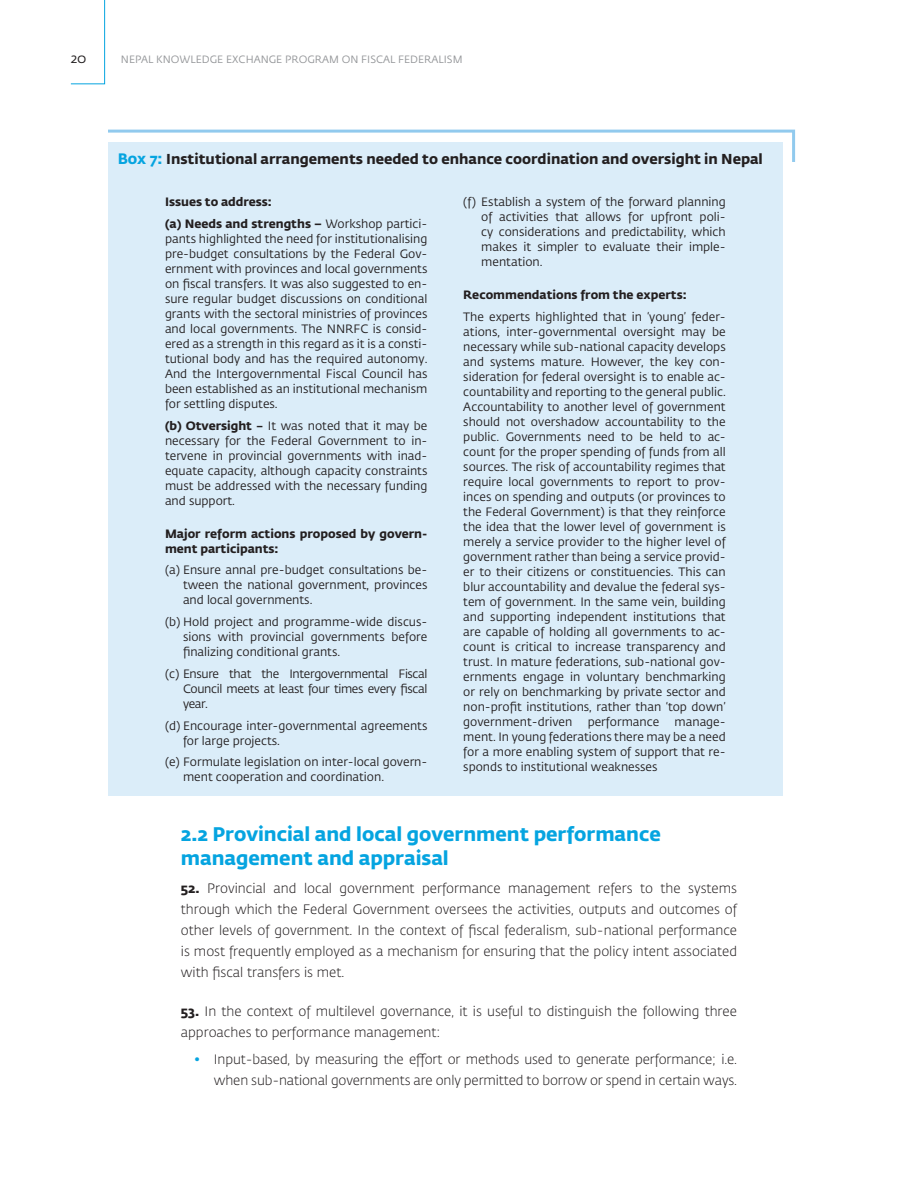
<style>
.page{position:relative;width:918px;height:1188px;background:#fff}
.page>*{position:absolute;margin:0;border:0;box-sizing:border-box;transform-origin:0 0}
.sub_head_1{font:700 19.5px/24px "Fedra Sans Std";color:#05a4e0}
.Table_title{font:700 14.25px "Fedra Sans Std";color:#231f20}
.body_text{font:300 13.5px/21px "Fedra Sans Std";color:#231f20;text-align:justify}
.t1{font:13.5px "Fedra Sans Std";color:#231f20}
.Table_text{font:12px/15px "Fedra Sans Std";color:#231f20;text-align:justify}
.Table_text-2{font:700 12px/15px "Fedra Sans Std";color:#231f20}
.t2{font:10.5px "Fedra Sans Std";color:#939598}
.s1{font-size:15px;color:#05a4e0}
.s2{font-weight:700}
.s3{color:#05a4e0}
</style>
<div class="page">
<svg style="left:70px;top:0;width:35px;height:85px"></svg>
<div style="left:108px;top:142px;width:675px;height:653px;background:#dbedf9"></div>
<svg style="left:108px;top:129px;width:688px;height:33px"></svg>
<p class="t1" style="left:71px;top:51px;width:17px">20</p>
<p class="t2" style="left:121px;top:53px;width:343px">NEPAL KNOWLEDGE EXCHANGE PROGRAM ON FISCAL FEDERALISM</p>
<p class="Table_title" style="left:118px;top:150px;width:647px"><span class="s1">Box 7:</span> Institutional arrangements needed to enhance coordination and oversight in Nepal</p>
<p class="Table_text-2" style="left:165px;top:194px;width:108px">Issues to address:</p>
<p class="Table_text" style="left:165px;top:216px;width:264px"><span class="s2">(a) Needs and strengths −</span> Workshop partici&shy;pants highlighted the need for institutionalising pre-budget consultations by the Federal Gov&shy;ernment with provinces and local governments on fiscal transfers. It was also suggested to en&shy;sure regular budget discussions on conditional grants with the sectoral ministries of provinces and local governments. The NNRFC is consid&shy;ered as a strength in this regard as it is a consti&shy;tutional body and has the required autonomy.<br>And the Intergovernmental Fiscal Council has been established as an institutional mechanism for settling disputes.</p>
<p class="Table_text" style="left:165px;top:418px;width:264px"><span class="s2">(b) Otversight –</span> It was noted that it may be necessary for the Federal Government to in&shy;tervene in provincial governments with inad&shy;equate capacity, although capacity constraints must be addressed with the necessary funding and support.</p>
<p class="Table_text-2" style="left:165px;top:526px;width:264px">Major reform actions proposed by govern&shy;ment participants:</p>
<p class="Table_text" style="left:183px;top:563px;width:246px;text-indent:-18px">(a) Ensure annal pre-budget consultations be&shy;tween the national government, provinces and local governments.</p>
<p class="Table_text" style="left:183px;top:615px;width:246px;text-indent:-18px">(b) Hold project and programme-wide discus&shy;sions with provincial governments before finalizing conditional grants.</p>
<p class="Table_text" style="left:183px;top:666px;width:246px;text-indent:-18px">(c) Ensure that the Intergovernmental Fiscal Council meets at least four times every fiscal year.</p>
<p class="Table_text" style="left:183px;top:718px;width:246px;text-indent:-18px">(d) Encourage inter-governmental agreements for large projects.</p>
<p class="Table_text" style="left:183px;top:755px;width:246px;text-indent:-18px">(e) Formulate legislation on inter-local govern&shy;ment cooperation and coordination.</p>
<p class="Table_text" style="left:481px;top:194px;width:246px;text-indent:-18px">(f) Establish a system of the forward planning of activities that allows for upfront poli&shy;cy considerations and predictability, which makes it simpler to evaluate their imple&shy;mentation.</p>
<p class="Table_text-2" style="left:463px;top:287px;width:225px">Recommendations from the experts:</p>
<p class="Table_text" style="left:463px;top:309px;width:264px">The experts highlighted that in ‘young’ feder&shy;ations, inter-governmental oversight may be necessary while sub-national capacity develops and systems mature. However, the key con&shy;sideration for federal oversight is to enable ac&shy;countability and reporting to the general public.<br>Accountability to another level of government should not overshadow accountability to the public. Governments need to be held to ac&shy;count for the proper spending of funds from all sources. The risk of accountability regimes that require local governments to report to prov&shy;inces on spending and outputs (or provinces to the Federal Government) is that they reinforce the idea that the lower level of government is merely a service provider to the higher level of government rather than being a service provid&shy;er to their citizens or constituencies. This can blur accountability and devalue the federal sys&shy;tem of government. In the same vein, building and supporting independent institutions that are capable of holding all governments to ac&shy;count is critical to increase transparency and trust. In mature federations, sub-national gov&shy;ernments engage in voluntary benchmarking or rely on benchmarking by private sector and non-profit institutions, rather than ‘top down’ government-driven</p>
<p class="Table_text" style="left:588px;top:714px;width:73px">performance</p>
<p class="Table_text" style="left:463px;top:714px;width:264px;text-indent:211px">manage&shy;ment. In young federations there may be a need for a more enabling system of support that re&shy;sponds to institutional weaknesses</p>
<p class="sub_head_1" style="left:181px;top:822px;width:481px">2.2 Provincial and local government performance management and appraisal</p>
<p class="body_text" style="left:181px;top:878px;width:558px"><span class="s2">52.</span> Provincial and local government performance management refers to the systems through which the Federal Government oversees the activities, outputs and outcomes of other levels of government. In the context of fiscal federalism, sub-national performance is most frequently employed as a mechanism for ensuring that the policy intent associated with fiscal transfers is met.</p>
<p class="body_text" style="left:181px;top:1001px;width:558px"><span class="s2">53.</span> In the context of multilevel governance, it is useful to distinguish the following three approaches to performance management:</p>
<p class="body_text" style="left:194px;top:1049px;width:544px;text-align:right"><span class="s3">•</span> Input-based, by measuring the effort or methods used to generate performance; i.e. when sub-national governments are only permitted to borrow or spend in certain ways.</p>
</div>
